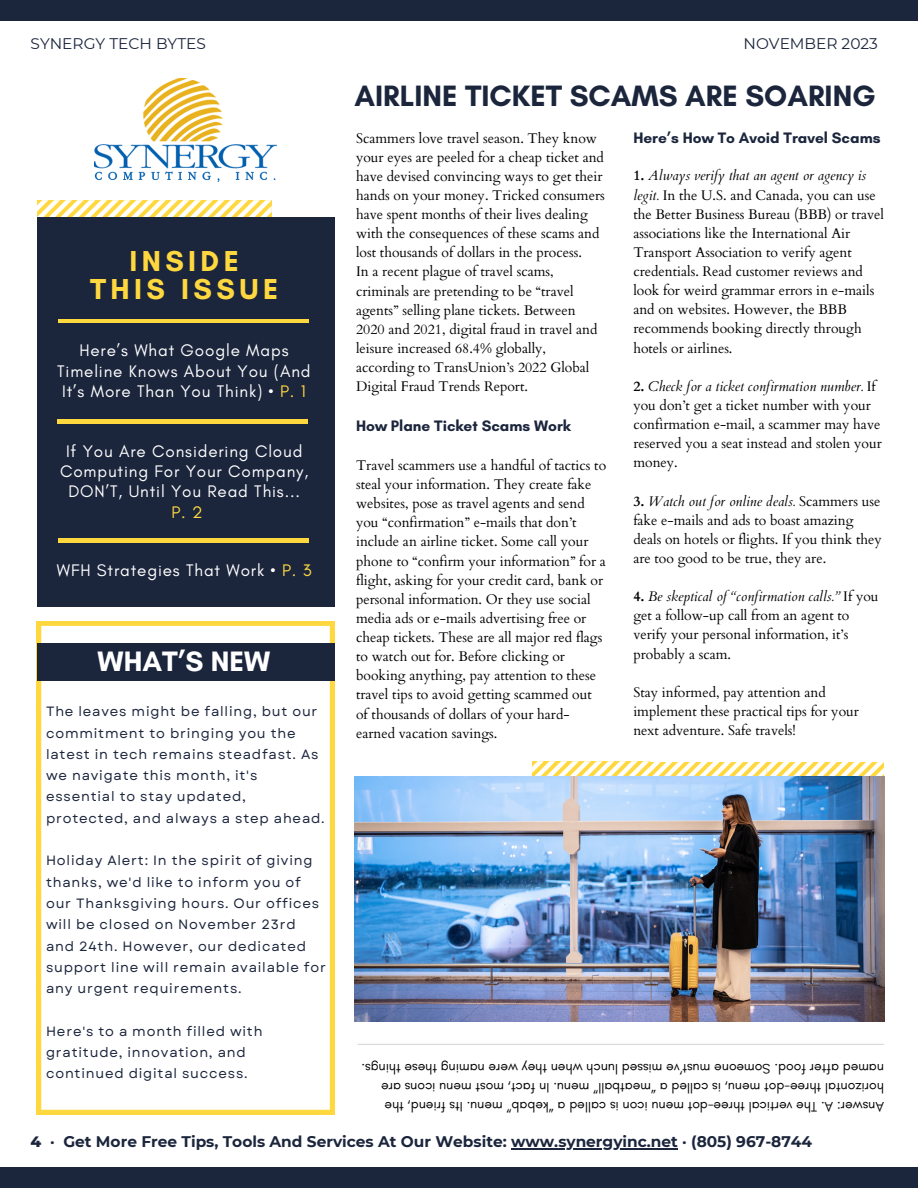
<style>
.page{position:relative;width:918px;height:1188px;background:#fff}
.page>*{position:absolute;margin:0;border:0;box-sizing:border-box;transform-origin:0 0}
.t1{font:700 30px "Glacial Indifference";color:#1b253c}
.t2{font:700 29.4px "Glacial Indifference";letter-spacing:.15em;color:#ffd840}
.t3{font:700 28.65px "Glacial Indifference";color:#fff}
.t4{font:17.1px/20.2px "Glacial Indifference";letter-spacing:.05em;color:#fff;text-align:center}
.t5{font:17.1px "Glacial Indifference";color:#ffd840}
.t6{font:700 15.45px "Montserrat";color:#1b253c}
.t7{font:700 15.45px "Glacial Indifference";color:#1b253c}
.t8{font:15.45px "Montserrat";color:#1b253c}
.t9{font:13.95px/19.2px "Cardo";color:#000}
.t10{font:13.95px/19.2px "Glacial Indifference";color:#000}
.t11{font:13.5px/21.3px "Garet";letter-spacing:.06em;color:#1b253c}
.s1{color:#ffd840}
.s2{font-weight:700}
.s3{font-style:italic}
.s4{font-weight:800}
</style>
<div class="page">
<div style="left:0;top:1px;width:918px;height:20px;background:#1b253c"></div>
<div style="left:0;top:1168px;width:918px;height:20px;background:#1b253c"></div>
<svg style="left:533px;top:761px;width:351px;height:15px"></svg>
<img style="left:355px;top:776px;width:529px;height:246px">
<hr style="left:358px;top:1044px;width:526px;height:1px;background:#d9d9d9">
<svg style="left:37px;top:200px;width:235px;height:17px"></svg>
<div style="left:37px;top:218px;width:297px;height:389px;background:#1b253c"></div>
<hr style="left:59px;top:319px;width:250px;height:4px;background:#ffd840">
<hr style="left:58px;top:420px;width:250px;height:3px;background:#ffd840">
<hr style="left:58px;top:539px;width:251px;height:3px;background:#ffd840">
<svg style="left:37px;top:621px;width:297px;height:493px"></svg>
<div style="left:37px;top:643px;width:297px;height:38px;background:#1b253c"></div>
<img style="left:95px;top:78px;width:181px;height:104px">
<hr style="left:511px;top:1148px;width:167px;height:2px;background:#1b253c">
<p class="t8" style="left:31px;top:34px;width:177px">SYNERGY TECH BYTES</p>
<p class="t8" style="left:744px;top:34px;width:136px">NOVEMBER 2023</p>
<p class="t2" style="left:129px;top:243px;width:111px">INSIDE</p>
<p class="t2" style="left:90px;top:271px;width:190px">THIS ISSUE</p>
<p class="t4" style="left:57px;top:340px;width:255px">Here’s What Google Maps<br>Timeline Knows About You (And<br>It’s More Than You Think) • <span class="s1">P. 1</span></p>
<p class="t4" style="left:60px;top:441px;width:250px">If You Are Considering Cloud<br>Computing For Your Company,<br>DON’T, Until You Read This...</p>
<p class="t5" style="left:171px;top:501px;width:33px">P. 2</p>
<p class="t4" style="left:57px;top:560px;width:256px">WFH Strategies That Work • <span class="s1">P. 3</span></p>
<p class="t3" style="left:98px;top:644px;width:174px">WHAT’S NEW</p>
<p class="t11" style="left:46px;top:701px;width:280px">The leaves might be falling, but our commitment to bringing you the latest in tech remains steadfast. As we navigate this month, it's essential to stay updated, protected, and always a step ahead.</p>
<p class="t11" style="left:46px;top:850px;width:281px">Holiday Alert: In the spirit of giving thanks, we'd like to inform you of our Thanksgiving hours. Our offices will be closed on November 23rd and 24th. However, our dedicated support line will remain available for any urgent requirements.</p>
<p class="t11" style="left:46px;top:1021px;width:218px">Here's to a month filled with gratitude, innovation, and continued digital success.</p>
<p class="t1" style="left:355px;top:78px;width:523px">AIRLINE TICKET SCAMS ARE SOARING</p>
<p class="t9" style="left:356px;top:129px;width:250px">Scammers love travel season. They know your eyes are peeled for a cheap ticket and have devised convincing ways to get their hands on your money. Tricked consumers have spent months of their lives dealing with the consequences of these scams and lost thousands of dollars in the process.</p>
<p class="t9" style="left:356px;top:262px;width:243px">In a recent plague of travel scams, criminals are pretending to be “travel agents” selling plane tickets. Between 2020 and 2021, digital fraud in travel and leisure increased 68.4% globally, according to TransUnion’s 2022 Global Digital Fraud Trends Report.</p>
<p class="t7" style="left:356px;top:416px;width:217px">How Plane Ticket Scams Work</p>
<p class="t9" style="left:356px;top:456px;width:252px">Travel scammers use a handful of tactics to steal your information. They create fake websites, pose as travel agents and send you “confirmation” e-mails that don’t include an airline ticket. Some call your phone to “confirm your information” for a flight, asking for your credit card, bank or personal information. Or they use social media ads or e-mails advertising free or cheap tickets. These are all major red flags to watch out for. Before clicking or booking anything, pay attention to these travel tips to avoid getting scammed out of thousands of dollars of your hard&shy;earned vacation savings.</p>
<p class="t7" style="left:633px;top:129px;width:249px">Here’s How To Avoid Travel Scams</p>
<p class="t9" style="left:633px;top:166px;width:252px"><span class="s2">1.</span> <span class="s3">Always verify that an agent or agency is legit.</span> In the U.S. and Canada, you can use the Better Business Bureau (BBB) or travel associations like the International Air Transport Association to verify agent credentials. Read customer reviews and look for weird grammar errors in e-mails and on websites. However, the BBB recommends booking directly through hotels or airlines.</p>
<p class="t9" style="left:633px;top:377px;width:250px"><span class="s2">2.</span> <span class="s3">Check for a ticket confirmation number.</span> If you don’t get a ticket number with your confirmation e-mail, a scammer may have reserved you a seat instead and stolen your money.</p>
<p class="t9" style="left:633px;top:492px;width:250px"><span class="s2">3.</span> <span class="s3">Watch out for online deals.</span> Scammers use fake e-mails and ads to boast amazing deals on hotels or flights. If you think they are too good to be true, they are.</p>
<p class="t9" style="left:633px;top:587px;width:247px"><span class="s2">4.</span> <span class="s3">Be skeptical of “confirmation calls.”</span> If you get a follow-up call from an agent to verify your personal information, it’s probably a scam.</p>
<p class="t9" style="left:633px;top:683px;width:227px">Stay informed, pay attention and implement these practical tips for your next adventure. Safe travels!</p>
<p class="t10" style="left:884px;top:1117px;width:524px;rotate:-180deg">A wsn A: r e ehT. mt od-ee r h t l ac i t r ev une noc i s i de l l ac a ” babek “ m s t I . une eh t , dne i r f<br>mt od-ee r h t l at noz i r oh s i , une de l l ac a m“ ” l l abt ae m n I . une m, t caf mt so une snoc i e r a<br>man de moS. doo f r e t f a enoe m ev ’ t su m des s i hcnu l w neh yeh t w e r e man gn i eseh t . sgn i h t</p>
<p class="t6" style="left:31px;top:1132px;width:783px"><span class="s4">4</span> · Get More Free Tips, Tools And Services At Our Website: www.synergyinc.net · (805) 967-8744</p>
</div>
